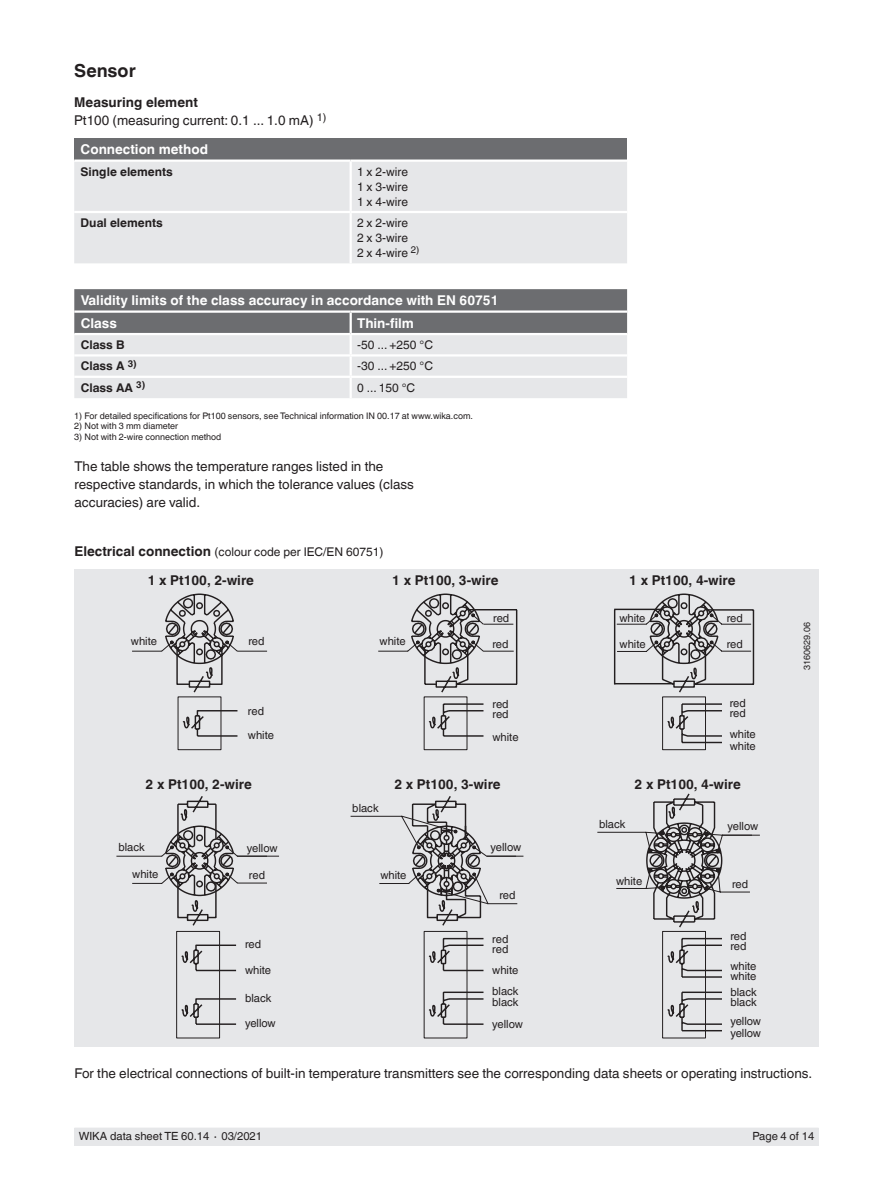
<style>
.page{position:relative;width:893px;height:1188px;background:#fff}
.page>*{position:absolute;margin:0;border:0;box-sizing:border-box;transform-origin:0 0}
.t1{font:700 18px "Helvetica World";color:#231f20}
.t2{font:13.5px/18px "Helvetica World";color:#231f20}
.t3{font:700 13.5px/22.5px "Helvetica World";color:#fff}
.t4{font:700 13.5px "Helvetica World";color:#231f20}
.t5{font:12px/15px "Helvetica World";color:#231f20;text-align:justify}
.t6{font:700 12px "Helvetica World";color:#231f20}
.t7{font:11.25px/10.5px "Helvetica World";color:#231f20}
.t8{font:9px "Helvetica World";color:#231f20}
.s1{font-weight:700}
.s2{font-weight:700;font-size:13.5px}
</style>
<div class="page">
<div style="left:74px;top:1128px;width:745px;height:17px;background:#e6e7e9"></div>
<div style="left:74px;top:138px;width:553px;height:23px;background:#6c6d70"></div>
<div style="left:74px;top:162px;width:553px;height:101px;background:#e6e7e9"></div>
<hr style="left:350px;top:162px;width:2px;height:49px;background:#fff">
<hr style="left:74px;top:211px;width:277px;height:2px;background:#fff">
<hr style="left:351px;top:211px;width:276px;height:2px;background:#fff">
<hr style="left:350px;top:213px;width:2px;height:50px;background:#fff">
<hr style="left:74px;top:160px;width:277px;height:2px;background:#fff">
<hr style="left:351px;top:160px;width:276px;height:2px;background:#fff">
<svg style="left:74px;top:289px;width:553px;height:109px;background:#b7b8ba"></svg>
<hr style="left:74px;top:376px;width:277px;height:2px;background:#fff">
<hr style="left:351px;top:376px;width:276px;height:2px;background:#fff">
<hr style="left:350px;top:378px;width:2px;height:20px;background:#fff">
<hr style="left:74px;top:333px;width:277px;height:2px;background:#fff">
<hr style="left:351px;top:333px;width:276px;height:2px;background:#fff">
<div style="left:74px;top:569px;width:745px;height:477px;background:#e6e7e9"></div>
<svg style="left:164px;top:594px;width:549px;height:56px"></svg>
<svg style="left:169px;top:608px;width:585px;height:279px"></svg>
<svg style="left:616px;top:641px;width:41px;height:12px"></svg>
<hr style="left:468px;top:609px;width:49px;height:1px;background:#231f20">
<hr style="left:516px;top:610px;width:1px;height:74px;background:#231f20">
<svg style="left:176px;top:873px;width:530px;height:166px"></svg>
<svg style="left:180px;top:937px;width:542px;height:95px"></svg>
<svg style="left:597px;top:792px;width:156px;height:137px"></svg>
<hr style="left:237px;top:856px;width:42px;height:1px;background:#231f20">
<hr style="left:487px;top:856px;width:36px;height:1px;background:#231f20">
<hr style="left:722px;top:835px;width:38px;height:1px;background:#231f20">
<h1 class="t1" style="left:74px;top:60px;width:63px">Sensor</h1>
<p class="t2" style="left:74px;top:94px;width:254px"><span class="s1">Measuring element<br></span>Pt100 (measuring current: 0.1 ... 1.0 mA) <sup>1)</sup></p>
<p class="t3" style="left:81px;top:138px;width:129px">Connection method</p>
<p class="t6" style="left:81px;top:164px;width:94px">Single elements</p>
<p class="t5" style="left:357px;top:164px;width:52px">1 x 2-wire 1 x 3-wire 1 x 4-wire</p>
<p class="t6" style="left:81px;top:216px;width:84px">Dual elements</p>
<p class="t5" style="left:357px;top:215px;width:64px;text-align:left">2 x 2-wire<br>2 x 3-wire<br>2 x 4-wire <sup>2)</sup></p>
<p class="t3" style="left:81px;top:289px;width:419px">Validity limits of the class accuracy in accordance with EN 60751<br>Class</p>
<p class="t3" style="left:357px;top:312px;width:58px">Thin-film</p>
<p class="t6" style="left:81px;top:338px;width:45px">Class B</p>
<p class="t5" style="left:357px;top:337px;width:77px">-50 ... +250 °C</p>
<p class="t6" style="left:81px;top:359px;width:58px">Class A <sup>3)</sup></p>
<p class="t5" style="left:357px;top:359px;width:77px">-30 ... +250 °C</p>
<p class="t6" style="left:81px;top:381px;width:66px">Class AA <sup>3)</sup></p>
<p class="t5" style="left:357px;top:380px;width:60px">0 ... 150 °C</p>
<p class="t8" style="left:74px;top:411px;width:400px">1) For detailed specifications for Pt100 sensors, see Technical information IN 00.17 at www.wika.com.</p>
<p class="t8" style="left:74px;top:421px;width:105px">2) Not with 3 mm diameter</p>
<p class="t8" style="left:74px;top:432px;width:149px">3) Not with 2-wire connection method</p>
<p class="t2" style="left:74px;top:457px;width:341px">The table shows the temperature ranges listed in the respective standards, in which the tolerance values (class accuracies) are valid.</p>
<p class="t5" style="left:74px;top:544px;width:310px"><span class="s2">Electrical connection</span> (colour code per IEC/EN 60751)</p>
<p class="t4" style="left:148px;top:573px;width:108px">1 x Pt100, 2-wire</p>
<p class="t4" style="left:392px;top:573px;width:108px">1 x Pt100, 3-wire</p>
<p class="t4" style="left:629px;top:573px;width:108px">1 x Pt100, 4-wire</p>
<p class="t7" style="left:493px;top:612px;width:18px">red</p>
<p class="t7" style="left:619px;top:612px;width:28px">white</p>
<p class="t7" style="left:727px;top:612px;width:18px">red</p>
<p class="t7" style="left:248px;top:636px;width:18px">red</p>
<p class="t7" style="left:379px;top:636px;width:28px">white</p>
<p class="t7" style="left:131px;top:636px;width:28px">white</p>
<p class="t7" style="left:492px;top:639px;width:18px">red</p>
<p class="t7" style="left:620px;top:639px;width:28px">white</p>
<p class="t7" style="left:727px;top:639px;width:18px">red</p>
<p class="t7" style="left:248px;top:699px;width:28px;line-height:24px">red white</p>
<p class="t7" style="left:492px;top:698px;width:18px">red red</p>
<p class="t7" style="left:492px;top:731px;width:28px">white</p>
<p class="t7" style="left:730px;top:698px;width:18px">red red</p>
<p class="t7" style="left:730px;top:728px;width:28px;line-height:12px">white white</p>
<p class="t4" style="left:146px;top:776px;width:108px">2 x Pt100, 2-wire</p>
<p class="t4" style="left:394px;top:776px;width:108px">2 x Pt100, 3-wire</p>
<p class="t4" style="left:635px;top:776px;width:108px">2 x Pt100, 4-wire</p>
<p class="t7" style="left:118px;top:842px;width:28px">black</p>
<p class="t7" style="left:132px;top:869px;width:28px">white</p>
<p class="t7" style="left:352px;top:803px;width:28px">black</p>
<p class="t7" style="left:599px;top:819px;width:28px">black</p>
<p class="t7" style="left:727px;top:821px;width:32px">yellow</p>
<p class="t7" style="left:247px;top:843px;width:32px">yellow</p>
<p class="t7" style="left:491px;top:842px;width:32px">yellow</p>
<p class="t7" style="left:249px;top:870px;width:18px">red</p>
<p class="t7" style="left:380px;top:870px;width:28px">white</p>
<p class="t7" style="left:616px;top:875px;width:28px">white</p>
<p class="t7" style="left:732px;top:879px;width:18px">red</p>
<p class="t7" style="left:499px;top:889px;width:18px">red</p>
<p class="t7" style="left:245px;top:939px;width:18px">red</p>
<p class="t7" style="left:245px;top:965px;width:28px">white</p>
<p class="t7" style="left:245px;top:992px;width:28px">black</p>
<p class="t7" style="left:245px;top:1018px;width:32px">yellow</p>
<p class="t7" style="left:492px;top:934px;width:18px">red red</p>
<p class="t7" style="left:492px;top:965px;width:28px">white</p>
<p class="t7" style="left:492px;top:986px;width:28px">black black</p>
<p class="t7" style="left:492px;top:1019px;width:32px">yellow</p>
<p class="t7" style="left:730px;top:931px;width:18px">red red</p>
<p class="t7" style="left:730px;top:961px;width:28px">white white</p>
<p class="t7" style="left:730px;top:987px;width:28px">black black</p>
<p class="t7" style="left:730px;top:1015px;width:32px;line-height:12px">yellow yellow</p>
<p class="t8" style="left:802px;top:670px;width:49px;rotate:-90deg">3160629.06</p>
<p class="t2" style="left:74px;top:1064px;width:739px">For the electrical connections of built-in temperature transmitters see the corresponding data sheets or operating instructions.</p>
<p class="t7" style="left:79px;top:1131px;width:185px">WIKA data sheet TE 60.14 ∙ 03/2021</p>
<p class="t7" style="left:752px;top:1131px;width:63px">Page 4 of 14</p>
</div>
